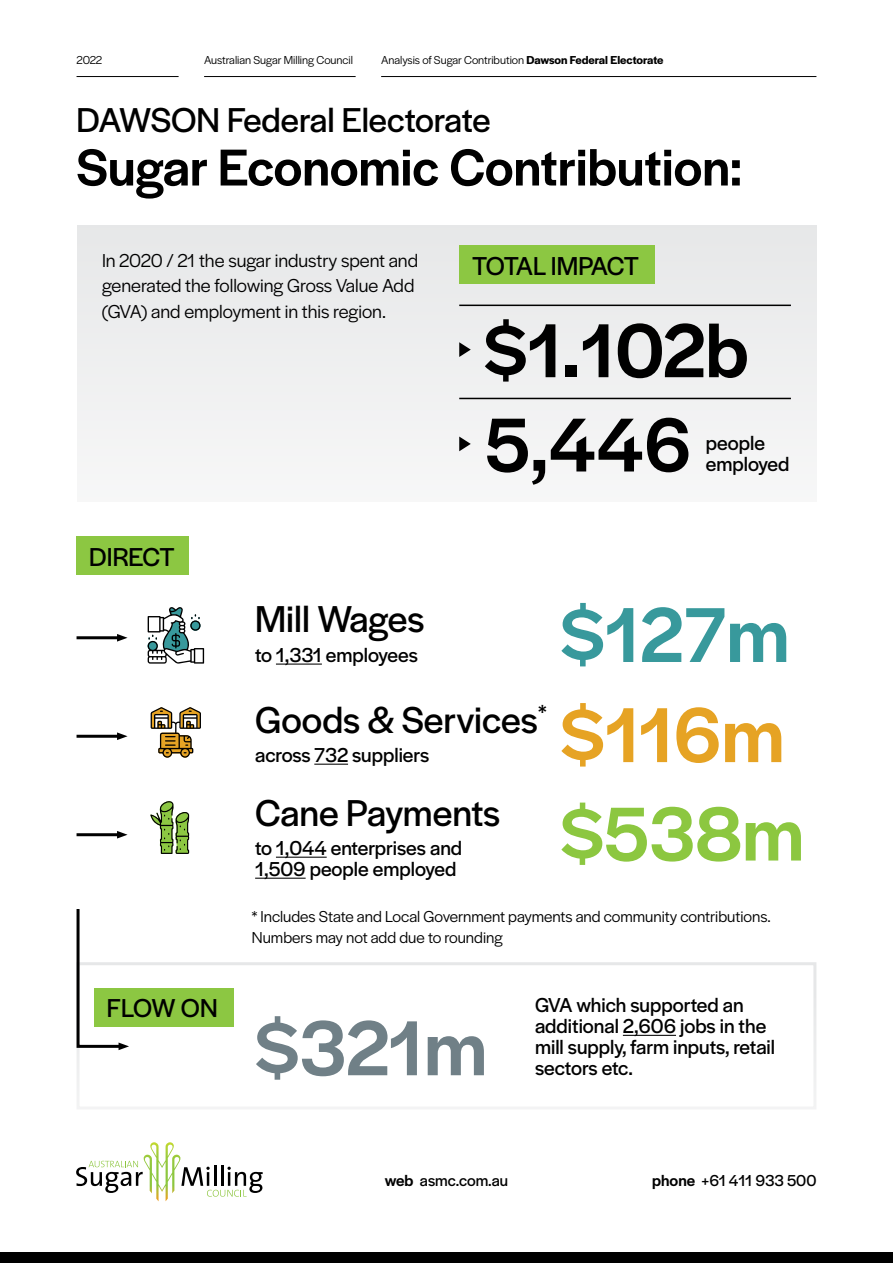
<style>
.page{position:relative;width:893px;height:1263px;background:#fff}
.page>*{position:absolute;margin:0;border:0;box-sizing:border-box;transform-origin:0 0}
.t1{font:500 81px "Halyard Display";color:#708087}
.t2{font:500 81px "Halyard Display";color:#38999c}
.t3{font:500 81px "Halyard Display";color:#e6a324}
.t4{font:500 79.5px/94.2px "Halyard Display";color:#000}
.t5{font:500 79.5px "Halyard Display";color:#8cc740}
.t6{font:500 54px "Halyard Display";color:#000}
.t7{font:39px "Halyard Display";color:#000}
.t8{font:36px "Halyard Display";letter-spacing:-.005em;color:#000}
.t9{font:27px "Halyard Display";letter-spacing:-.03em;color:#000}
.t10{font:21px/21px "Halyard Display";color:#000}
.t11{font:19.5px/25.5px "Halyard Display";color:#000}
.t12{font:16.5px/21px "Halyard Display";color:#000}
.t13{font:16.5px "Halyard Display";letter-spacing:-.005em;color:#000}
.t14{font:12px "Halyard Display";color:#000}
.s1{font-weight:600}
.s2{font-weight:500}
</style>
<div class="page">
<div style="left:77px;top:225px;width:739px;height:277px;background:#eff0f0"></div>
<div style="left:77px;top:962px;width:739px;height:147px;border:3px solid #e6e7e8"></div>
<hr style="left:623px;top:1035px;width:53px;height:1px;background:#000">
<hr style="left:204px;top:76px;width:152px;height:1px;background:#000">
<hr style="left:77px;top:76px;width:102px;height:1px;background:#000">
<hr style="left:381px;top:76px;width:435px;height:1px;background:#000">
<hr style="left:276px;top:663px;width:46px;height:2px;background:#000">
<hr style="left:276px;top:857px;width:51px;height:1px;background:#000">
<hr style="left:255px;top:878px;width:51px;height:1px;background:#000">
<hr style="left:314px;top:764px;width:34px;height:1px;background:#000">
<svg style="left:147px;top:607px;width:57px;height:57px"></svg>
<svg style="left:151px;top:707px;width:50px;height:51px"></svg>
<svg style="left:150px;top:801px;width:39px;height:53px"></svg>
<svg style="left:459px;top:342px;width:12px;height:15px"></svg>
<svg style="left:459px;top:437px;width:12px;height:14px"></svg>
<svg style="left:76px;top:1142px;width:187px;height:59px"></svg>
<div style="left:0;top:1252px;width:893px;height:11px;background:#000"></div>
<hr style="left:459px;top:305px;width:332px;height:1px;background:#000">
<hr style="left:459px;top:398px;width:332px;height:1px;background:#000">
<div style="left:459px;top:246px;width:195px;height:38px;background:#8cc742"></div>
<div style="left:77px;top:536px;width:112px;height:39px;background:#8cc742"></div>
<div style="left:94px;top:988px;width:140px;height:38px;background:#8cc742"></div>
<hr style="left:77px;top:636px;width:42px;height:3px;background:#000">
<svg style="left:117px;top:634px;width:11px;height:8px"></svg>
<hr style="left:77px;top:735px;width:42px;height:3px;background:#000">
<svg style="left:117px;top:732px;width:11px;height:8px"></svg>
<hr style="left:77px;top:833px;width:42px;height:3px;background:#000">
<svg style="left:117px;top:831px;width:11px;height:7px"></svg>
<svg style="left:76px;top:909px;width:53px;height:141px"></svg>
<p class="t14" style="left:77px;top:52px;width:27px">2022</p>
<p class="t14" style="left:204px;top:52px;width:150px">Australian Sugar Milling Council</p>
<p class="t14" style="left:381px;top:51px;width:284px">Analysis of Sugar Contribution <span class="s1">Dawson Federal Electorate</span></p>
<h3 class="t8" style="left:77px;top:95px;width:416px">DAWSON Federal Electorate</h3>
<h3 class="t6" style="left:77px;top:129px;width:667px">Sugar Economic Contribution:</h3>
<p class="t11" style="left:102px;top:246px;width:318px">In 2020 / 21 the sugar industry spent and generated the following Gross Value Add (GVA) and employment in this region.</p>
<p class="t9" style="left:89px;top:537px;width:87px">DIRECT</p>
<p class="t9" style="left:472px;top:247px;width:169px">TOTAL IMPACT</p>
<h2 class="t4" style="left:485px;top:299px;width:266px">$1.102b<br>5,446</h2>
<p class="t10" style="left:706px;top:432px;width:85px">people employed</p>
<h3 class="t7" style="left:255px;top:592px;width:171px">Mill Wages</h3>
<p class="t10" style="left:255px;top:643px;width:164px">to 1,331 employees</p>
<h3 class="t7" style="left:255px;top:692px;width:293px">Goods &amp; Services<sup>*</sup></h3>
<p class="t10" style="left:255px;top:743px;width:176px">across 732 suppliers</p>
<h3 class="t7" style="left:255px;top:785px;width:247px">Cane Payments</h3>
<p class="t10" style="left:255px;top:836px;width:209px">to 1,044 enterprises and<br>1,509 people employed</p>
<h1 class="t2" style="left:561px;top:577px;width:230px">$127m</h1>
<h1 class="t3" style="left:561px;top:677px;width:225px">$116m</h1>
<h2 class="t5" style="left:561px;top:777px;width:244px">$538m</h2>
<p class="t9" style="left:107px;top:989px;width:112px">FLOW ON</p>
<p class="t12" style="left:252px;top:905px;width:520px">* Includes State and Local Government payments and community contributions.<br>Numbers may not add due to rounding</p>
<h1 class="t1" style="left:256px;top:990px;width:233px">$321m</h1>
<p class="t10" style="left:535px;top:993px;width:242px">GVA which supported an additional 2,606 jobs in the mill supply, farm inputs, retail sectors etc.</p>
<p class="t13" style="left:385px;top:1169px;width:125px"><span class="s2">web</span> asmc.com.au</p>
<p class="t13" style="left:652px;top:1169px;width:166px"><span class="s2">phone</span> +61 411 933 500</p>
</div>
